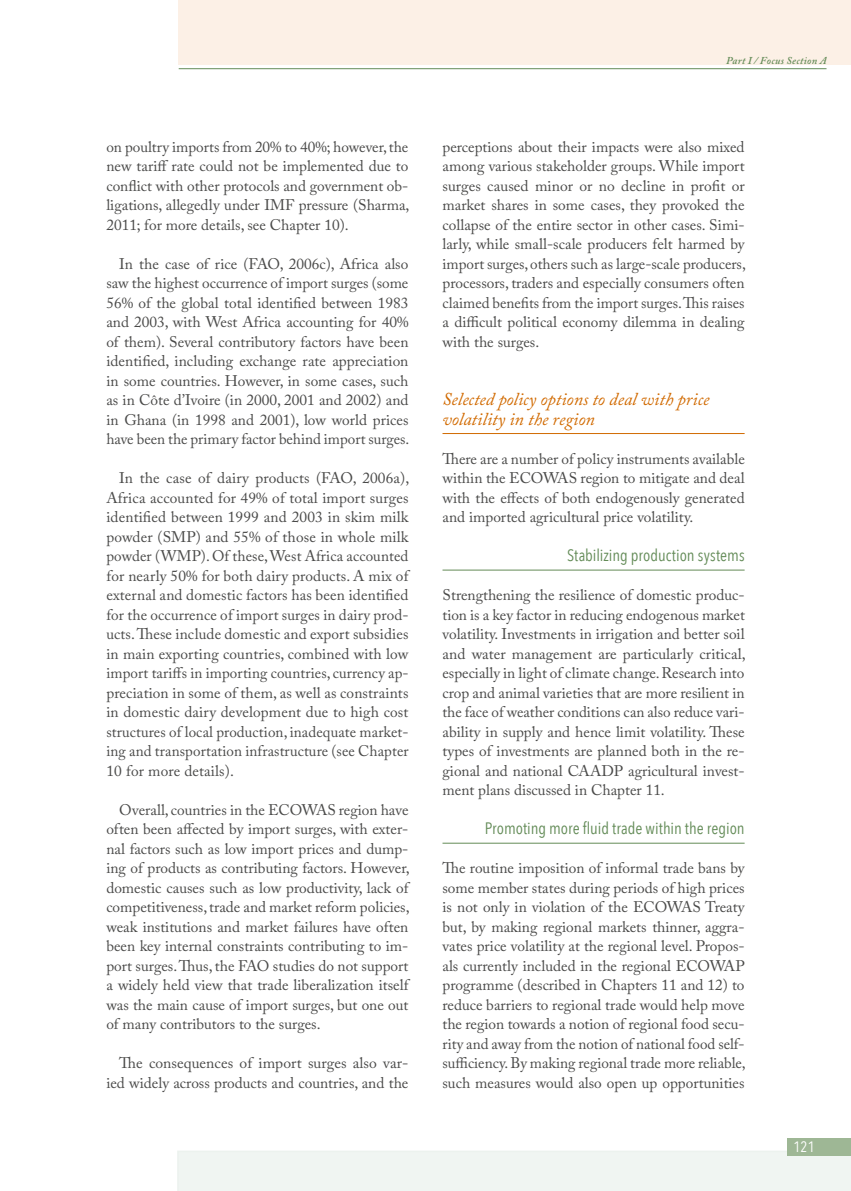
<style>
.page{position:relative;width:851px;height:1191px;background:#fff}
.page>*{position:absolute;margin:0;border:0;box-sizing:border-box;transform-origin:0 0}
.t1{font:italic 18px/19.5px "Adobe Caslon Pro";color:#d16a00}
.t2{font:16.5px "Avenir Next Condensed";color:#638b57}
.t3{font:15.3px/19.5px "Adobe Caslon Pro";color:#4a4a49;text-align:justify}
.t4{font:15px "Avenir Next Condensed";color:#fff}
.t5{font:italic 600 10.5px "Adobe Caslon Pro";letter-spacing:.03em;color:#638b57}
</style>
<div class="page">
<div style="left:177px;top:1151px;width:673px;height:40px;background:#f0f5f2"></div>
<div style="left:787px;top:1138px;width:63px;height:17px;background:#9eb795"></div>
<div style="left:179px;top:0;width:671px;height:65px;background:#fcf0e6"></div>
<hr style="left:179px;top:68px;width:647px;height:1px;background:#638b57">
<hr style="left:442px;top:433px;width:302px;height:1px;background:#d16a00">
<hr style="left:442px;top:570px;width:302px;height:1px;background:#638b57">
<hr style="left:442px;top:843px;width:302px;height:1px;background:#638b57">
<p class="t3" style="left:106px;top:136px;width:304px">on poultry imports from 20% to 40%; however, the new tariff rate could not be implemented due to conflict with other protocols and government ob&shy;ligations, allegedly under IMF pressure (Sharma, 2011; for more details, see Chapter 10).</p>
<p class="t3" style="left:106px;top:253px;width:304px;text-indent:13px">In the case of rice (FAO, 2006c), Africa also saw the highest occurrence of import surges (some 56% of the global total identified between 1983 and 2003, with West Africa accounting for 40% of them). Several contributory factors have been identified, including exchange rate appreciation in some countries. However, in some cases, such as in Côte d’Ivoire (in 2000, 2001 and 2002) and in Ghana (in 1998 and 2001), low world prices have been the primary factor behind import surges.</p>
<p class="t3" style="left:106px;top:468px;width:304px;text-indent:13px">In the case of dairy products (FAO, 2006a), Africa accounted for 49% of total import surges identified between 1999 and 2003 in skim milk powder (SMP) and 55% of those in whole milk powder (WMP). Of these, West Africa accounted for nearly 50% for both dairy products. A mix of external and domestic factors has been identified for the occurrence of import surges in dairy prod&shy;ucts. These include domestic and export subsidies in main exporting countries, combined with low import tariffs in importing countries, currency ap&shy;preciation in some of them, as well as constraints in domestic dairy development due to high cost structures of local production, inadequate market&shy;ing and transportation infrastructure (see Chapter 10 for more details).</p>
<p class="t3" style="left:106px;top:799px;width:305px;text-indent:13px">Overall, countries in the ECOWAS region have often been affected by import surges, with exter&shy;nal factors such as low import prices and dump&shy;ing of products as contributing factors. However, domestic causes such as low productivity, lack of competitiveness, trade and market reform policies, weak institutions and market failures have often been key internal constraints contributing to im&shy;port surges. Thus, the FAO studies do not support a widely held view that trade liberalization itself was the main cause of import surges, but one out of many contributors to the surges.</p>
<p class="t3" style="left:106px;top:1053px;width:303px;text-align:right">The consequences of import surges also var&shy;ied widely across products and countries, and the</p>
<p class="t5" style="left:725px;top:54px;width:102px">Part I / Focus Section A</p>
<p class="t3" style="left:442px;top:136px;width:305px">perceptions about their impacts were also mixed among various stakeholder groups. While import surges caused minor or no decline in profit or market shares in some cases, they provoked the collapse of the entire sector in other cases. Simi&shy;larly, while small-scale producers felt harmed by import surges, others such as large-scale producers, processors, traders and especially consumers often claimed benefits from the import surges. This raises a difficult political economy dilemma in dealing with the surges.</p>
<p class="t1" style="left:442px;top:389px;width:268px">Selected policy options to deal with price volatility in the region</p>
<p class="t3" style="left:442px;top:448px;width:304px">There are a number of policy instruments available within the ECOWAS region to mitigate and deal with the effects of both endogenously generated and imported agricultural price volatility.</p>
<p class="t2" style="left:567px;top:545px;width:179px">Stabilizing production systems</p>
<p class="t3" style="left:442px;top:585px;width:304px">Strengthening the resilience of domestic produc&shy;tion is a key factor in reducing endogenous market volatility. Investments in irrigation and better soil and water management are particularly critical, especially in light of climate change. Research into crop and animal varieties that are more resilient in the face of weather conditions can also reduce vari&shy;ability in supply and hence limit volatility. These types of investments are planned both in the re&shy;gional and national CAADP agricultural invest&shy;ment plans discussed in Chapter 11.</p>
<p class="t2" style="left:484px;top:818px;width:261px">Promoting more fluid trade within the region</p>
<p class="t3" style="left:442px;top:858px;width:305px">The routine imposition of informal trade bans by some member states during periods of high prices is not only in violation of the ECOWAS Treaty but, by making regional markets thinner, aggra&shy;vates price volatility at the regional level. Propos&shy;als currently included in the regional ECOWAP programme (described in Chapters 11 and 12) to reduce barriers to regional trade would help move the region towards a notion of regional food secu&shy;rity and away from the notion of national food self&shy;sufficiency. By making regional trade more reliable, such measures would also open up opportunities</p>
<p class="t4" style="left:793px;top:1137px;width:23px">121</p>
</div>
